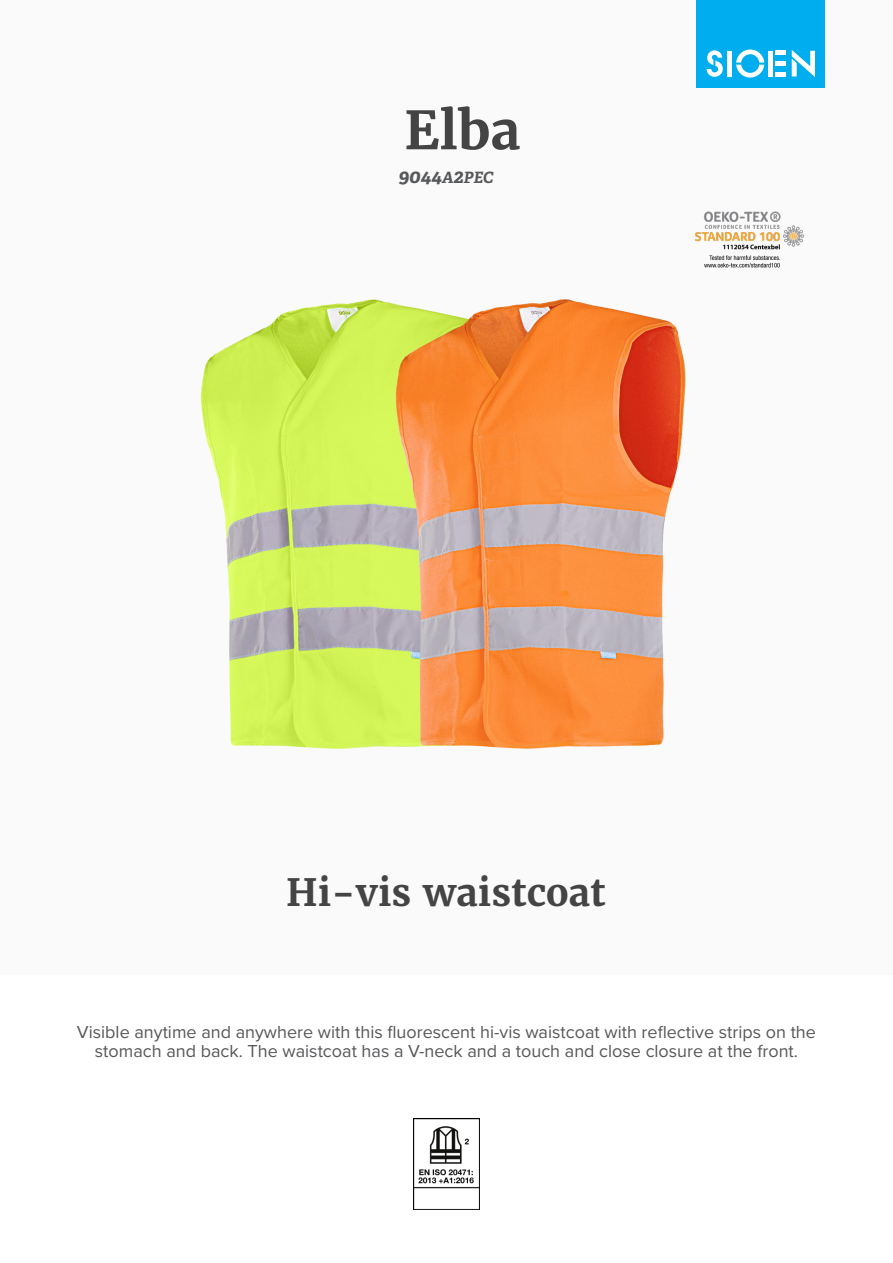
<style>
.page{position:relative;width:893px;height:1263px;background:#fff}
.page>*{position:absolute;margin:0;border:0;box-sizing:border-box;transform-origin:0 0}
.product_name{font:700 52.5px "Merriweather";color:#444}
.product_h2{font:700 37.5px "Merriweather";color:#444}
.product_ref{font:italic 700 19.5px "Adelle";color:#57585a}
.product_description{font:18px/19.5px "Proxima Nova";color:#57585a;text-align:center}
.s1{font-size:15.6px}
</style>
<div class="page">
<div style="left:0;top:0;width:893px;height:974px;background:#fafafa"></div>
<div style="left:697px;top:0;width:128px;height:88px;background:#00aeef"></div>
<svg style="left:707px;top:50px;width:16px;height:27px"></svg>
<svg style="left:736px;top:50px;width:28px;height:28px"></svg>
<div style="left:727px;top:51px;width:5px;height:26px;background:#fff"></div>
<div style="left:768px;top:51px;width:5px;height:26px;background:#fff"></div>
<div style="left:775px;top:72px;width:11px;height:5px;background:#fff"></div>
<div style="left:775px;top:61px;width:11px;height:5px;background:#fff"></div>
<hr style="left:775px;top:51px;width:11px;height:4px;background:#fff">
<svg style="left:792px;top:50px;width:23px;height:27px"></svg>
<img style="left:783px;top:225px;width:21px;height:22px">
<img style="left:413px;top:1118px;width:67px;height:92px">
<img style="left:200px;top:309px;width:98px;height:438px">
<img style="left:298px;top:211px;width:483px;height:538px">
<p class="product_name" style="left:404px;top:97px;width:118px">Elba</p>
<p class="product_ref" style="left:398px;top:164px;width:96px">9044<span class="s1">A</span>2<span class="s1">PEC</span></p>
<p class="product_h2" style="left:286px;top:868px;width:321px">Hi-vis waistcoat</p>
<p class="product_description" style="left:77px;top:1021px;width:741px">Visible anytime and anywhere with this fluorescent hi-vis waistcoat with reflective strips on the stomach and back. The waistcoat has a V-neck and a touch and close closure at the front.</p>
</div>
